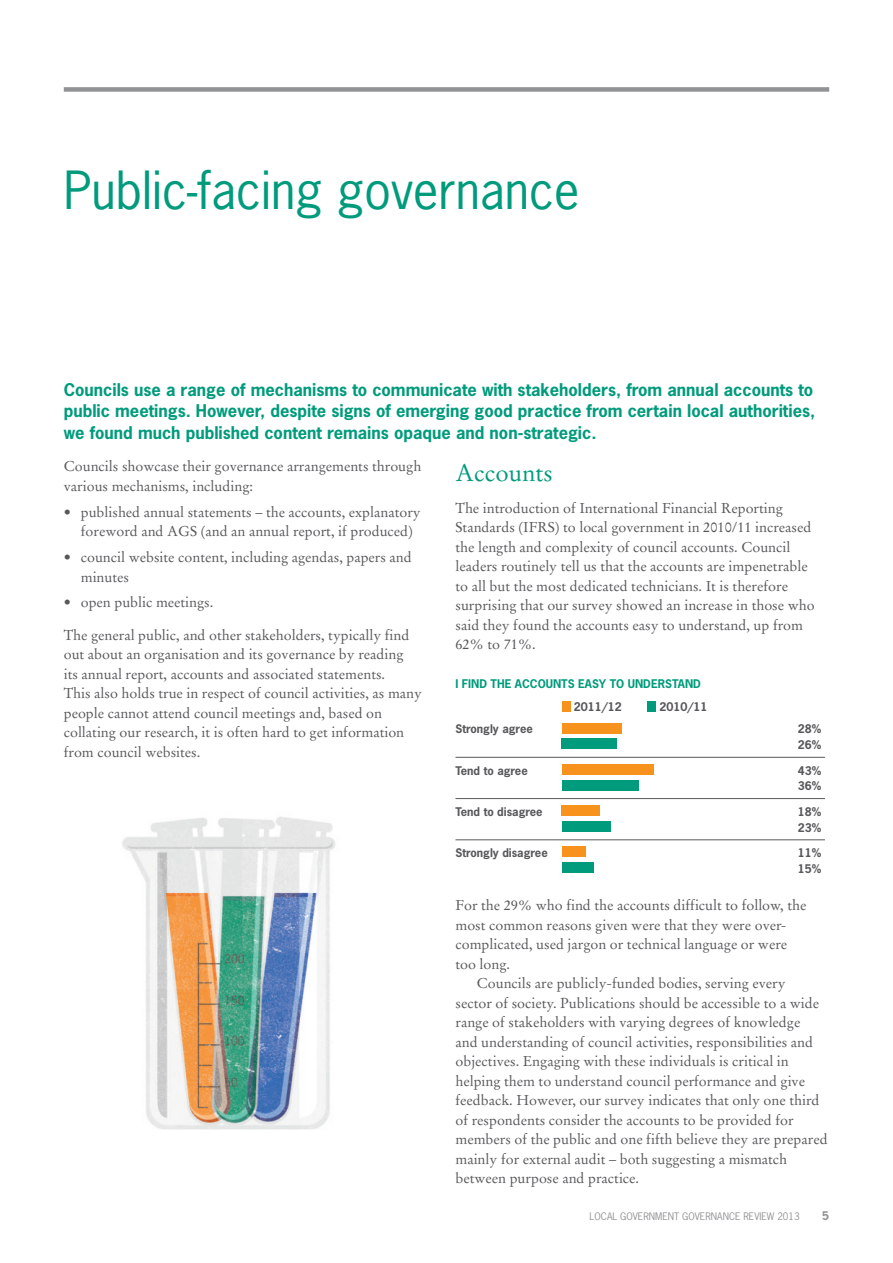
<style>
.page{position:relative;width:893px;height:1263px;background:#fff}
.page>*{position:absolute;margin:0;border:0;box-sizing:border-box;transform-origin:0 0}
.t1{font:49.5px "News Gothic Std";color:#009b7c}
.t2{font:24px "Stempel Garamond LT Std";color:#009b7c}
.t3{font:700 16.5px/21.8px "News Gothic Std";color:#009b7c;text-align:justify}
.t4{font:14.25px/19.5px "Stempel Garamond LT Std";color:#57585a}
.t5{font:700 11.25px/15.6px "News Gothic Std";color:#57585a}
.t6{font:700 11.25px "News Gothic Std";color:#009b7c}
.t7{font:700 11.25px "News Gothic Std";color:#919295}
.t8{font:9.75px "News Gothic Std";color:#919295}
</style>
<div class="page">
<div style="left:64px;top:87px;width:765px;height:5px;background:#919295"></div>
<hr style="left:455px;top:757px;width:370px;height:1px;background:#57585a">
<hr style="left:455px;top:798px;width:370px;height:1px;background:#57585a">
<hr style="left:455px;top:839px;width:370px;height:1px;background:#57585a">
<div style="left:562px;top:701px;width:8px;height:10px;background:#f7931d"></div>
<div style="left:647px;top:701px;width:9px;height:10px;background:#009b7c"></div>
<div style="left:562px;top:723px;width:59px;height:10px;background:#f7931d"></div>
<div style="left:562px;top:738px;width:55px;height:11px;background:#009b7c"></div>
<div style="left:562px;top:764px;width:91px;height:11px;background:#f7931d"></div>
<div style="left:562px;top:780px;width:76px;height:10px;background:#009b7c"></div>
<div style="left:562px;top:805px;width:38px;height:11px;background:#f7931d"></div>
<div style="left:562px;top:821px;width:49px;height:10px;background:#009b7c"></div>
<div style="left:562px;top:846px;width:23px;height:11px;background:#f7931d"></div>
<div style="left:562px;top:862px;width:32px;height:11px;background:#009b7c"></div>
<img style="left:122px;top:817px;width:214px;height:313px">
<h1 class="t1" style="left:64px;top:159px;width:517px">PUBLIC-FACING GOVERNANCE</h1>
<p class="t3" style="left:64px;top:378px;width:753px">Councils use a range of mechanisms to communicate with stakeholders, from annual accounts to public meetings. However, despite signs of emerging good practice from certain local authorities, we found much published content remains opaque and non-strategic.</p>
<p class="t4" style="left:64px;top:457px;width:359px">Councils showcase their governance arrangements through various mechanisms, including:</p>
<p class="t4" style="left:81px;top:502px;width:342px;text-indent:-17px">• published annual statements – the accounts, explanatory foreword and AGS (and an annual report, if produced)</p>
<p class="t4" style="left:81px;top:547px;width:332px;text-indent:-17px">• council website content, including agendas, papers and minutes</p>
<p class="t4" style="left:64px;top:593px;width:151px">• open public meetings.</p>
<p class="t4" style="left:64px;top:625px;width:360px">The general public, and other stakeholders, typically find out about an organisation and its governance by reading<br>its annual report, accounts and associated statements.<br>This also holds true in respect of council activities, as many people cannot attend council meetings and, based on collating our research, it is often hard to get information from council websites.</p>
<h2 class="t2" style="left:455px;top:458px;width:99px">Accounts</h2>
<p class="t4" style="left:455px;top:498px;width:361px">The introduction of International Financial Reporting Standards (IFRS) to local government in 2010/11 increased the length and complexity of council accounts. Council leaders routinely tell us that the accounts are impenetrable to all but the most dedicated technicians. It is therefore surprising that our survey showed an increase in those who said they found the accounts easy to understand, up from 62% to 71%.</p>
<p class="t6" style="left:455px;top:676px;width:43px">I fin d the</p>
<p class="t6" style="left:515px;top:676px;width:9px">accounts</p>
<p class="t6" style="left:578px;top:676px;width:8px">eas</p>
<p class="t6" style="left:599px;top:676px;width:60px">y to understan</p>
<p class="t6" style="left:693px;top:676px;width:9px">d</p>
<p class="t5" style="left:574px;top:699px;width:50px">2011/12</p>
<p class="t5" style="left:659px;top:699px;width:50px">2010/11</p>
<p class="t5" style="left:455px;top:721px;width:79px">Strongly agree</p>
<p class="t5" style="left:798px;top:721px;width:25px">28%<br>26%</p>
<p class="t5" style="left:455px;top:762px;width:74px">Tend to agree</p>
<p class="t5" style="left:798px;top:762px;width:25px">43%<br>36%</p>
<p class="t5" style="left:455px;top:804px;width:89px">Tend to disagree</p>
<p class="t5" style="left:798px;top:804px;width:25px">18%<br>23%</p>
<p class="t5" style="left:455px;top:845px;width:94px">Strongly disagree</p>
<p class="t5" style="left:798px;top:845px;width:25px">11%<br>15%</p>
<p class="t4" style="left:455px;top:895px;width:352px">For the 29% who find the accounts difficult to follow, the most common reasons given were that they were over&shy;complicated, used jargon or technical language or were too long.</p>
<p class="t4" style="left:455px;top:973px;width:374px;text-indent:21px">Councils are publicly-funded bodies, serving every<br>sector of society. Publications should be accessible to a wide range of stakeholders with varying degrees of knowledge<br>and understanding of council activities, responsibilities and objectives. Engaging with these individuals is critical in helping them to understand council performance and give feedback. However, our survey indicates that only one third of respondents consider the accounts to be provided for members of the public and one fifth believe they are prepared mainly for external audit – both suggesting a mismatch between purpose and practice.</p>
<p class="t8" style="left:590px;top:1210px;width:212px">LOCAL GOVERNMENT GOVERNANCE REVIEW 2013</p>
<p class="t7" style="left:822px;top:1209px;width:8px">5</p>
</div>
